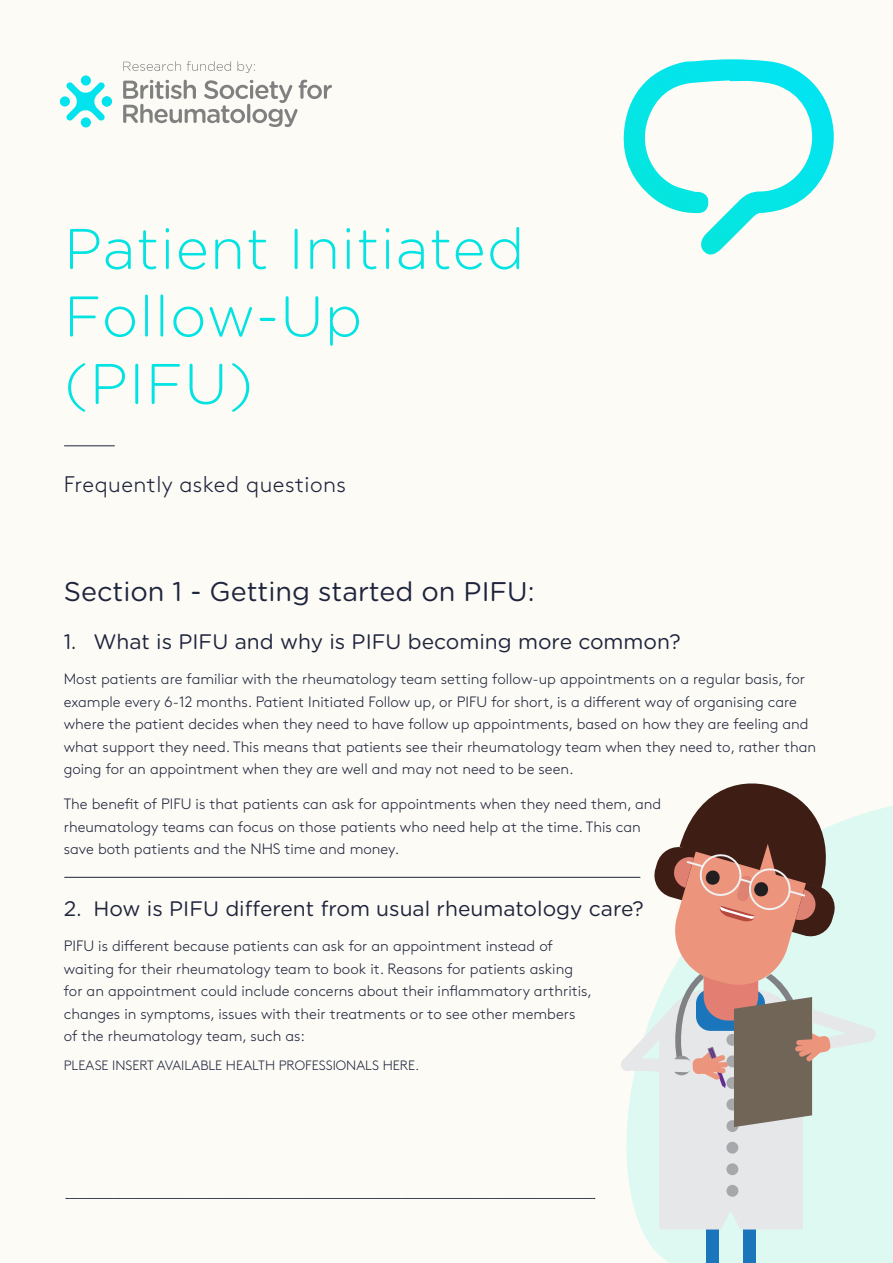
<style>
.page{position:relative;width:893px;height:1263px;background:#fcfbf5}
.page>*{position:absolute;margin:0;border:0;box-sizing:border-box;transform-origin:0 0}
.t1{font:300 57px/67.5px "Gotham Rnd";letter-spacing:.02em;color:#03e3e2}
.t2{font:27px "Gotham Rnd";color:#1f243d}
.t3{font:300 22.5px "Brown";letter-spacing:.02em;color:#1f243d}
.t4{font:21px "Gotham Rnd";color:#1f243d}
.t5{font:300 15px/22.5px "Brown";color:#1f243d}
.t6{font:300 13.5px "Brown";color:#1f243d}
</style>
<div class="page">
<svg style="left:623px;top:59px;width:211px;height:196px"></svg>
<hr style="left:64px;top:446px;width:50px;height:1px;background:#1f243d">
<hr style="left:65px;top:877px;width:575px;height:1px;background:#1f243d">
<svg style="left:66px;top:1198px;width:509px;height:1px"></svg>
<svg style="left:575px;top:806px;width:318px;height:457px"></svg>
<div style="left:706px;top:1142px;width:12px;height:121px;background:#1b75bb"></div>
<div style="left:743px;top:1142px;width:13px;height:121px;background:#1b75bb"></div>
<svg style="left:620px;top:783px;width:256px;height:446px"></svg>
<svg style="left:123px;top:80px;width:209px;height:47px"></svg>
<svg style="left:60px;top:75px;width:52px;height:52px"></svg>
<div style="left:102px;top:96px;width:10px;height:11px;background:#03e3ed;border-radius:50%"></div>
<svg style="left:123px;top:61px;width:58px;height:10px"></svg>
<svg style="left:187px;top:61px;width:44px;height:10px"></svg>
<svg style="left:237px;top:61px;width:18px;height:12px"></svg>
<h1 class="t1" style="left:64px;top:212px;width:462px">Patient Initiated<br>Follow-Up (PIFU)</h1>
<h3 class="t3" style="left:64px;top:467px;width:284px">Frequently asked questions</h3>
<h2 class="t2" style="left:64px;top:572px;width:472px">Section 1 - Getting started on PIFU:</h2>
<h3 class="t4" style="left:64px;top:627px;width:618px">1. What is PIFU and why is PIFU becoming more common?</h3>
<p class="t5" style="left:64px;top:667px;width:754px">Most patients are familiar with the rheumatology team setting follow-up appointments on a regular basis, for example every 6-12 months. Patient Initiated Follow up, or PIFU for short, is a different way of organising care where the patient decides when they need to have follow up appointments, based on how they are feeling and what support they need. This means that patients see their rheumatology team when they need to, rather than going for an appointment when they are well and may not need to be seen.</p>
<p class="t5" style="left:64px;top:792px;width:599px">The benefit of PIFU is that patients can ask for appointments when they need them, and rheumatology teams can focus on those patients who need help at the time. This can save both patients and the NHS time and money.</p>
<h3 class="t4" style="left:64px;top:894px;width:582px">2. How is PIFU different from usual rheumatology care?</h3>
<p class="t5" style="left:64px;top:934px;width:530px">PIFU is different because patients can ask for an appointment instead of waiting for their rheumatology team to book it. Reasons for patients asking for an appointment could include concerns about their inflammatory arthritis, changes in symptoms, issues with their treatments or to see other members of the rheumatology team, such as:</p>
<p class="t6" style="left:64px;top:1055px;width:357px">PLEASE INSERT AVAILABLE HEALTH PROFESSIONALS HERE.</p>
</div>
